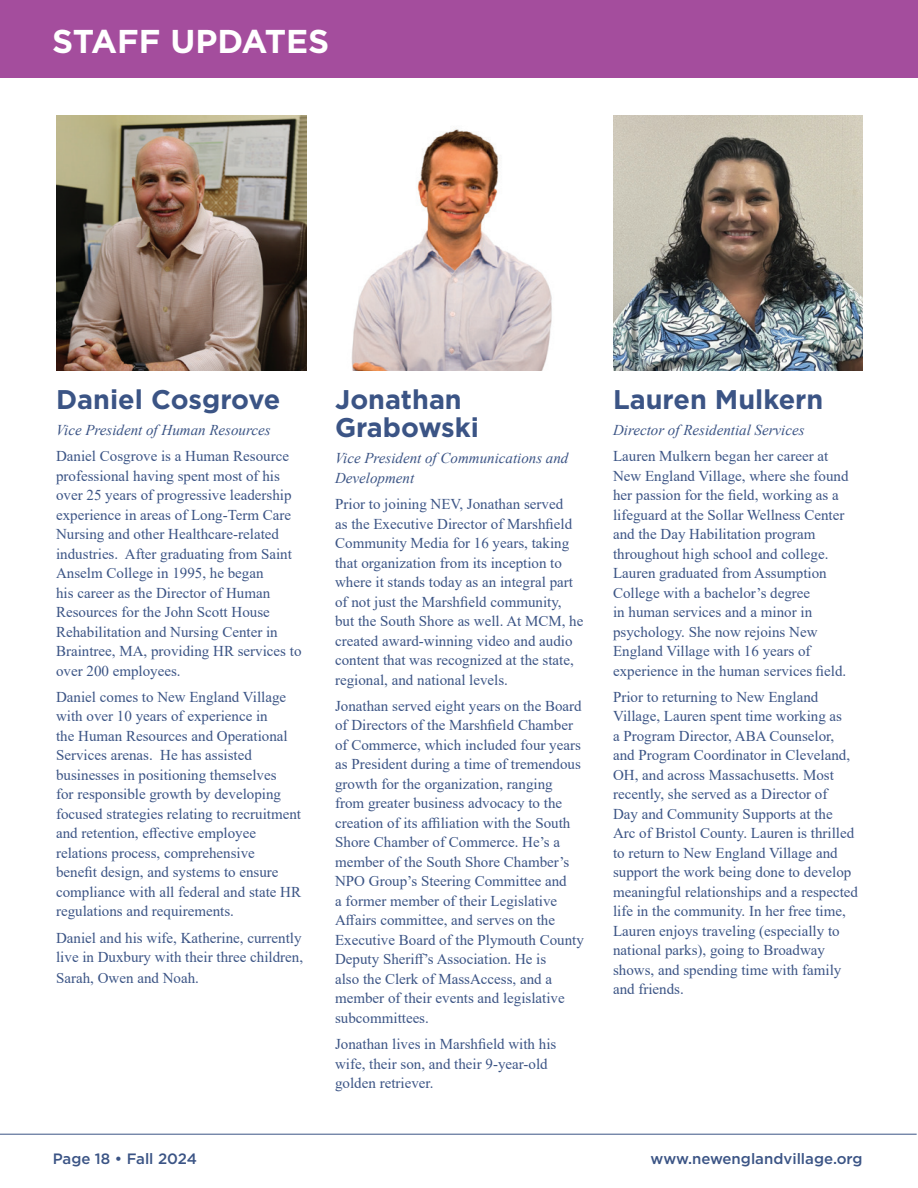
<style>
.page{position:relative;width:918px;height:1188px;background:#fff}
.page>*{position:absolute;margin:0;border:0;box-sizing:border-box;transform-origin:0 0}
.t1{font:700 33px "Gotham";color:#fff}
.t2{font:700 27px/28.5px "Gotham";color:#3b5485}
.t3{font:15px/19.5px "Times New Roman";color:#3b5485}
.t4{font:italic 15px/19.5px "Times New Roman";color:#3b5485}
.t5{font:500 15px "Gotham";color:#3b5485}
</style>
<div class="page">
<hr style="left:0;top:1134px;width:917px;height:1px;background:#3b5485">
<div style="left:0;top:0;width:918px;height:78px;background:#a44d9d"></div>
<img style="left:56px;top:116px;width:250px;height:254px">
<img style="left:351px;top:129px;width:201px;height:241px">
<img style="left:613px;top:116px;width:250px;height:254px">
<h1 class="t1" style="left:52px;top:19px;width:279px">STAFF UPDATES</h1>
<h2 class="t2" style="left:56px;top:385px;width:226px">Daniel Cosgrove</h2>
<p class="t4" style="left:56px;top:420px;width:216px">Vice President of Human Resources</p>
<p class="t3" style="left:56px;top:446px;width:247px">Daniel Cosgrove is a Human Resource professional having spent most of his over 25 years of progressive leadership experience in areas of Long-Term Care Nursing and other Healthcare-related industries. After graduating from Saint Anselm College in 1995, he began<br>his career as the Director of Human Resources for the John Scott House Rehabilitation and Nursing Center in Braintree, MA, providing HR services to over 200 employees.</p>
<p class="t3" style="left:56px;top:687px;width:246px">Daniel comes to New England Village with over 10 years of experience in<br>the Human Resources and Operational Services arenas. He has assisted businesses in positioning themselves<br>for responsible growth by developing focused strategies relating to recruitment and retention, effective employee relations process, comprehensive<br>benefit design, and systems to ensure compliance with all federal and state HR regulations and requirements.</p>
<p class="t3" style="left:56px;top:927px;width:249px">Daniel and his wife, Katherine, currently live in Duxbury with their three children,</p>
<p class="t3" style="left:56px;top:968px;width:144px">Sarah, Owen and Noah.</p>
<h2 class="t2" style="left:335px;top:385px;width:145px">Jonathan<br>Grabowski</h2>
<p class="t4" style="left:335px;top:448px;width:235px">Vice President of Communications and<br>Development</p>
<p class="t3" style="left:335px;top:494px;width:250px">Prior to joining NEV, Jonathan served<br>as the Executive Director of Marshfield Community Media for 16 years, taking that organization from its inception to where it stands today as an integral part of not just the Marshfield community, but the South Shore as well. At MCM, he created award-winning video and audio content that was recognized at the state, regional, and national levels.</p>
<p class="t3" style="left:335px;top:696px;width:250px">Jonathan served eight years on the Board of Directors of the Marshfield Chamber of Commerce, which included four years as President during a time of tremendous growth for the organization, ranging from greater business advocacy to the creation of its affiliation with the South Shore Chamber of Commerce. He’s a member of the South Shore Chamber’s NPO Group’s Steering Committee and<br>a former member of their Legislative Affairs committee, and serves on the Executive Board of the Plymouth County Deputy Sheriff’s Association. He is<br>also the Clerk of MassAccess, and a member of their events and legislative subcommittees.</p>
<p class="t3" style="left:335px;top:1034px;width:223px">Jonathan lives in Marshfield with his wife, their son, and their 9-year-old golden retriever.</p>
<h2 class="t2" style="left:613px;top:385px;width:212px">Lauren Mulkern</h2>
<p class="t4" style="left:613px;top:420px;width:193px">Director of Residential Services</p>
<p class="t3" style="left:613px;top:446px;width:237px">Lauren Mulkern began her career at New England Village, where she found her passion for the field, working as a lifeguard at the Sollar Wellness Center and the Day Habilitation program throughout high school and college.<br>Lauren graduated from Assumption College with a bachelor’s degree<br>in human services and a minor in psychology. She now rejoins New England Village with 16 years of experience in the human services field.</p>
<p class="t3" style="left:613px;top:687px;width:246px">Prior to returning to New England Village, Lauren spent time working as<br>a Program Director, ABA Counselor, and Program Coordinator in Cleveland, OH, and across Massachusetts. Most recently, she served as a Director of<br>Day and Community Supports at the Arc of Bristol County. Lauren is thrilled to return to New England Village and support the work being done to develop meaningful relationships and a respected life in the community. In her free time, Lauren enjoys traveling (especially to national parks), going to Broadway shows, and spending time with family and friends.</p>
<p class="t5" style="left:53px;top:1149px;width:146px">Page 18 • Fall 2024</p>
<p class="t5" style="left:651px;top:1149px;width:214px">www.newenglandvillage.org</p>
</div>
